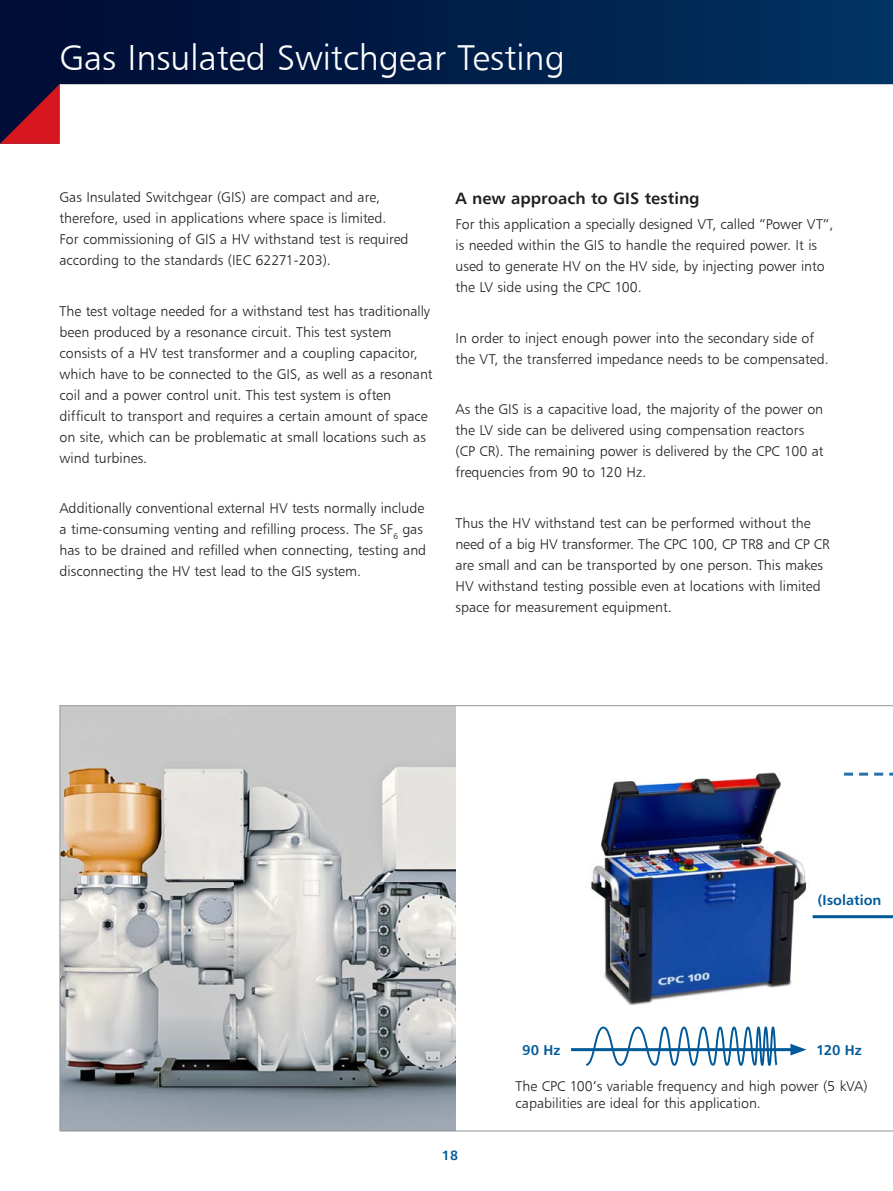
<style>
.page{position:relative;width:893px;height:1191px;background:#fff}
.page>*{position:absolute;margin:0;border:0;box-sizing:border-box;transform-origin:0 0}
.t1{font:36px "OMICRON";color:#fff}
.t2{font:700 16.5px "OMICRON";color:#231f20}
.t3{font:14.25px/21px "OMICRON";color:#231f20}
.t4{font:700 14.25px "OMICRON";color:#005999}
.t5{font:700 13.5px "OMICRON";color:#005999}
</style>
<div class="page">
<svg style="left:0;top:0;width:893px;height:85px;background:#021f4a"></svg>
<svg style="left:0;top:84px;width:60px;height:60px;background:#6b132c"></svg>
<svg style="left:59px;top:705px;width:834px;height:426px"></svg>
<h1 class="t1" style="left:60px;top:35px;width:507px">Gas Insulated Switchgear Testing</h1>
<p class="t3" style="left:60px;top:186px;width:351px">Gas Insulated Switchgear (GIS) are compact and are, therefore, used in applications where space is limited.<br>For commissioning of GIS a HV withstand test is required according to the standards (IEC 62271-203).</p>
<p class="t3" style="left:60px;top:300px;width:375px">The test voltage needed for a withstand test has traditionally been produced by a resonance circuit. This test system consists of a HV test transformer and a coupling capacitor, which have to be connected to the GIS, as well as a resonant coil and a power control unit. This test system is often difficult to transport and requires a certain amount of space on site, which can be problematic at small locations such as wind turbines.</p>
<p class="t3" style="left:60px;top:498px;width:368px">Additionally conventional external HV tests normally include a time-consuming venting and refilling process. The SF<sub>6</sub> gas has to be drained and refilled when connecting, testing and disconnecting the HV test lead to the GIS system.</p>
<p class="t2" style="left:455px;top:188px;width:246px">A new approach to GIS testing</p>
<p class="t3" style="left:455px;top:213px;width:379px">For this application a specially designed VT, called “Power VT”, is needed within the GIS to handle the required power. It is used to generate HV on the HV side, by injecting power into the LV side using the CPC 100.</p>
<p class="t3" style="left:455px;top:327px;width:375px">In order to inject enough power into the secondary side of the VT, the transferred impedance needs to be compensated.</p>
<p class="t3" style="left:455px;top:398px;width:370px">As the GIS is a capacitive load, the majority of the power on the LV side can be delivered using compensation reactors (CP CR). The remaining power is delivered by the CPC 100 at frequencies from 90 to 120 Hz.</p>
<p class="t3" style="left:455px;top:512px;width:376px">Thus the HV withstand test can be performed without the need of a big HV transformer. The CPC 100, CP TR8 and CP CR are small and can be transported by one person. This makes HV withstand testing possible even at locations with limited space for measurement equipment.</p>
<p class="t5" style="left:442px;top:1146px;width:18px">18</p>
<p class="t4" style="left:522px;top:1040px;width:39px">90 Hz</p>
<p class="t4" style="left:817px;top:891px;width:65px">(Isolation</p>
<p class="t4" style="left:816px;top:1040px;width:47px">120 Hz</p>
<p class="t3" style="left:516px;top:1076px;width:353px;line-height:17.1px">The CPC 100‘s variable frequency and high power (5 kVA) capabilities are ideal for this application.</p>
</div>
